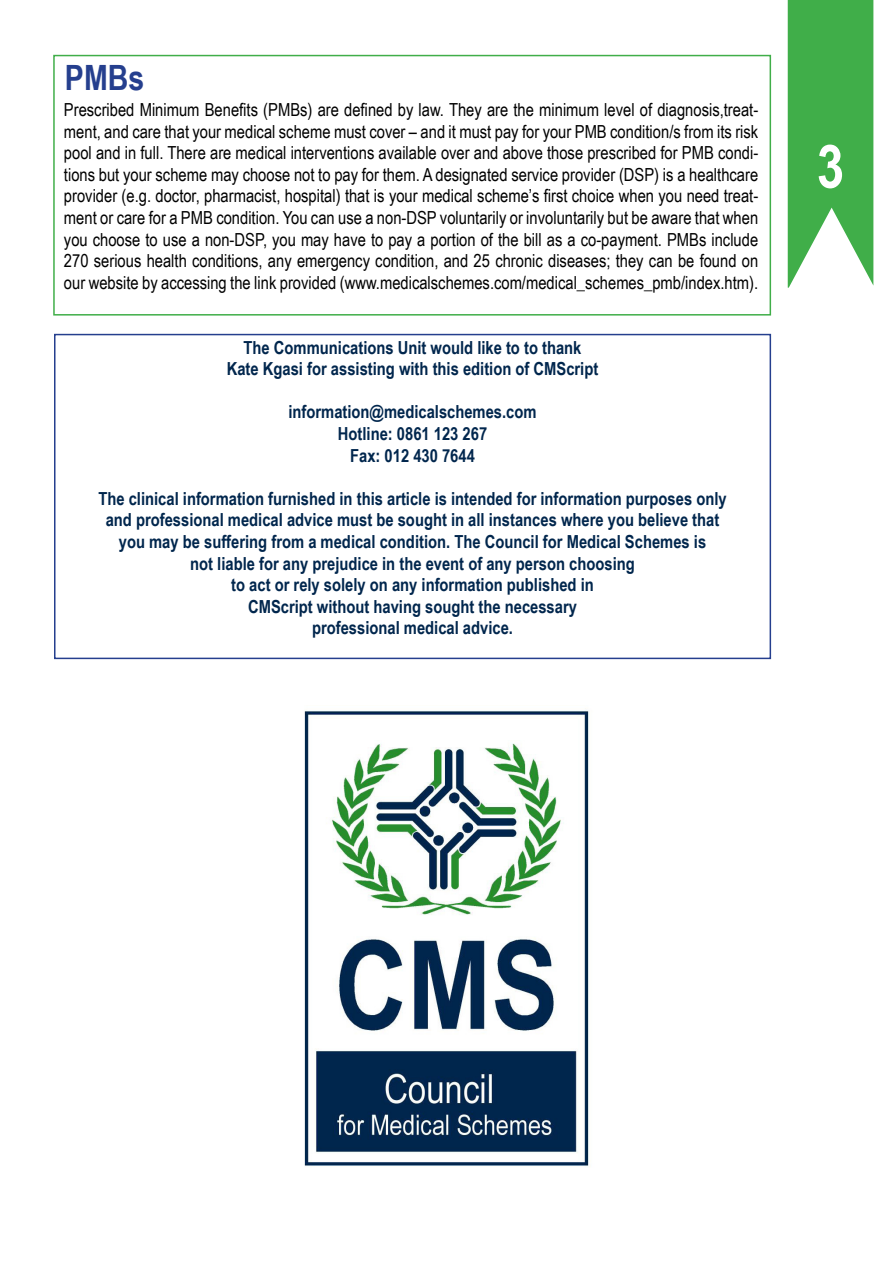
<style>
.page{position:relative;width:893px;height:1263px;background:#fff}
.page>*{position:absolute;margin:0;border:0;box-sizing:border-box;transform-origin:0 0}
.t1{font:700 60px "Arial Narrow";color:#fff}
.t2{font:700 34.8px "Arial Narrow";color:#253f8e}
.t3{font:18px/21.6px "Arial Narrow";color:#000;text-align:justify}
.t4{font:700 18px "Arial Narrow";color:#00264d}
</style>
<div class="page">
<div style="left:54px;top:334px;width:717px;height:325px;border:2px solid #253f8e"></div>
<svg style="left:788px;top:0;width:85px;height:288px;background:#5ab962"></svg>
<div style="left:53px;top:55px;width:718px;height:261px;border:2px solid #40ae49"></div>
<img style="left:304px;top:710px;width:285px;height:457px">
<p class="t2" style="left:65px;top:51px;width:81px">PMBs</p>
<p class="t3" style="left:64px;top:98px;width:696px">Prescribed Minimum Benefits (PMBs) are defined by law. They are the minimum level of diagnosis,treat&shy;ment, and care that your medical scheme must cover – and it must pay for your PMB condition/s from its risk pool and in full. There are medical interventions available over and above those prescribed for PMB condi&shy;tions but your scheme may choose not to pay for them. A designated service provider (DSP) is a healthcare provider (e.g. doctor, pharmacist, hospital) that is your medical scheme’s first choice when you need treat&shy;ment or care for a PMB condition. You can use a non-DSP voluntarily or involuntarily but be aware that when you choose to use a non-DSP, you may have to pay a portion of the bill as a co-payment. PMBs include 270 serious health conditions, any emergency condition, and 25 chronic diseases; they can be found on our website by accessing the link provided (www.medicalschemes.com/medical_schemes_pmb/index.htm).</p>
<p class="t4" style="left:244px;top:334px;width:339px">The Communications Unit would like to to thank</p>
<p class="t4" style="left:227px;top:355px;width:373px">Kate Kgasi for assisting with this edition of CMScript</p>
<p class="t4" style="left:288px;top:398px;width:250px">information@medicalschemes.com</p>
<p class="t4" style="left:338px;top:420px;width:151px">Hotline: 0861 123 267</p>
<p class="t4" style="left:350px;top:442px;width:126px">Fax: 012 430 7644</p>
<p class="t4" style="left:98px;top:485px;width:630px">The clinical information furnished in this article is intended for information purposes only</p>
<p class="t4" style="left:106px;top:506px;width:615px">and professional medical advice must be sought in all instances where you believe that</p>
<p class="t4" style="left:119px;top:528px;width:589px">you may be suffering from a medical condition. The Council for Medical Schemes is</p>
<p class="t4" style="left:190px;top:550px;width:446px">not liable for any prejudice in the event of any person choosing</p>
<p class="t4" style="left:231px;top:571px;width:364px">to act or rely solely on any information published in</p>
<p class="t4" style="left:248px;top:593px;width:330px">CMScript without having sought the necessary</p>
<p class="t4" style="left:312px;top:614px;width:203px">professional medical advice.</p>
<p class="t1" style="left:817px;top:121px;width:29px">3</p>
</div>
